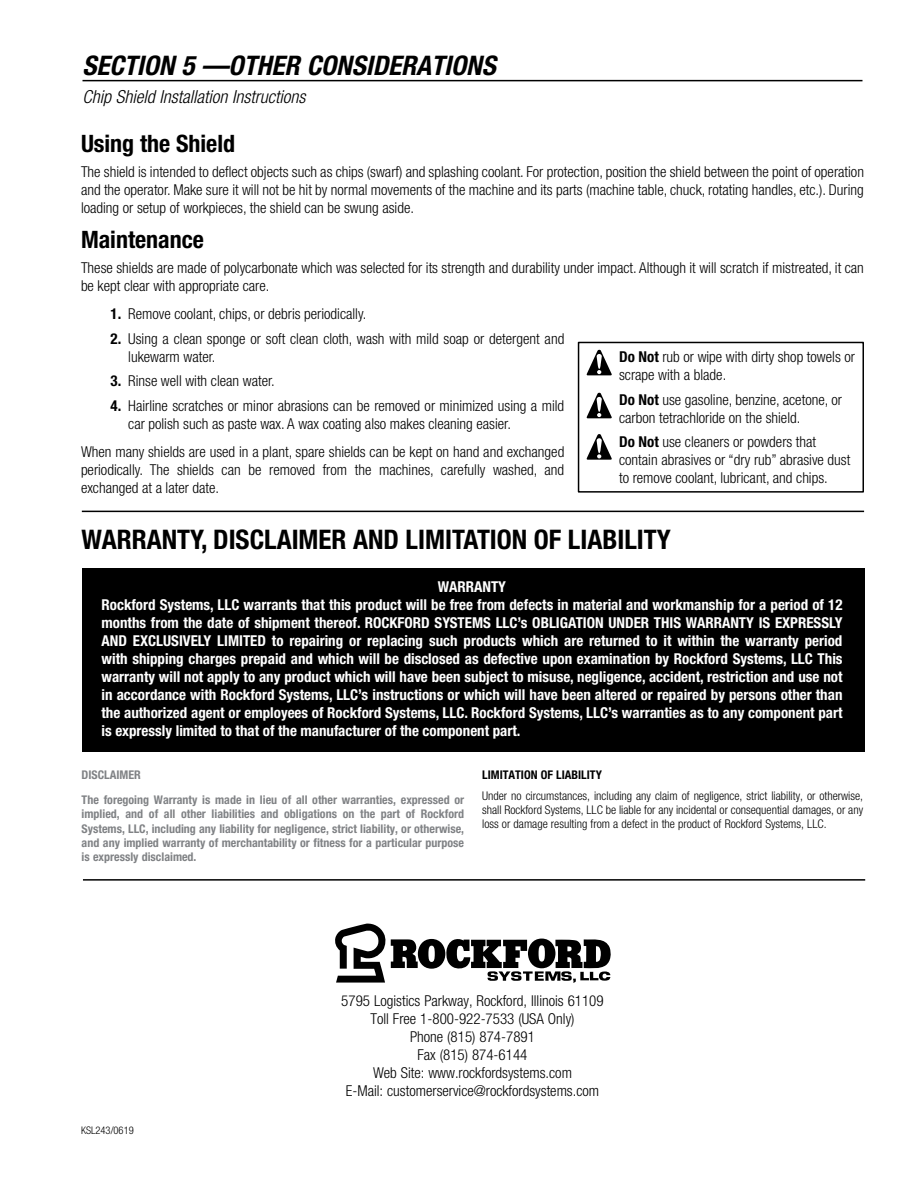
<style>
.page{position:relative;width:918px;height:1188px;background:#fff}
.page>*{position:absolute;margin:0;border:0;box-sizing:border-box;transform-origin:0 0}
.t1{font:700 condensed 27px "Helvetica Neue LT Std";color:#000}
.t2{font:italic 700 condensed 27px "Helvetica Neue LT Std";color:#000}
.t3{font:700 condensed 24px "Helvetica Neue LT Std";color:#000}
.t4{font:italic 300 condensed 18px "Helvetica Neue LT Std";color:#000}
.t5{font:300 condensed 15px/18px "Helvetica Neue LT Std";color:#000}
.t6{font:700 condensed 15px/18px "Helvetica Neue LT Std";color:#fff}
.t7{font:700 condensed 12px/14.4px "Helvetica Neue LT Std";color:#808285}
.t8{font:300 condensed 12px/14.4px "Helvetica Neue LT Std";color:#000;text-align:justify}
.t9{font:700 condensed 12px "Helvetica Neue LT Std";color:#000}
.t10{font:300 condensed 10.5px "Helvetica Neue LT Std";color:#000}
.s1{font-weight:700}
</style>
<div class="page">
<hr style="left:82px;top:80px;width:780px;height:1px;background:#000">
<div style="left:578px;top:342px;width:286px;height:151px;border:2px solid #000"></div>
<svg style="left:586px;top:350px;width:26px;height:25px"></svg>
<svg style="left:586px;top:393px;width:26px;height:25px"></svg>
<svg style="left:586px;top:434px;width:26px;height:26px"></svg>
<div style="left:82px;top:568px;width:783px;height:183px;background:#000"></div>
<hr style="left:82px;top:511px;width:782px;height:1px;background:#000">
<hr style="left:83px;top:879px;width:782px;height:2px;background:#000">
<svg style="left:335px;top:923px;width:276px;height:60px"></svg>
<h1 class="t2" style="left:82px;top:49px;width:415px">SECTION 5 —OTHER CONSIDERATIONS</h1>
<p class="t4" style="left:82px;top:86px;width:225px">Chip Shield Installation Instructions</p>
<h2 class="t3" style="left:81px;top:129px;width:156px">Using the Shield</h2>
<p class="t5" style="left:81px;top:162px;width:785px;text-align:justify">The shield is intended to deflect objects such as chips (swarf) and splashing coolant. For protection, position the shield between the point of operation and the operator. Make sure it will not be hit by normal movements of the machine and its parts (machine table, chuck, rotating handles, etc.). During loading or setup of workpieces, the shield can be swung aside.</p>
<h2 class="t3" style="left:81px;top:225px;width:125px">Maintenance</h2>
<p class="t5" style="left:81px;top:259px;width:784px">These shields are made of polycarbonate which was selected for its strength and durability under impact. Although it will scratch if mistreated, it can be kept clear with appropriate care.</p>
<p class="t5" style="left:111px;top:305px;width:257px"><span class="s1">1.</span> Remove coolant, chips, or debris periodically.</p>
<p class="t5" style="left:128px;top:329px;width:438px;text-indent:-18px"><span class="s1">2.</span> Using a clean sponge or soft clean cloth, wash with mild soap or detergent and lukewarm water.</p>
<p class="t5" style="left:111px;top:372px;width:166px"><span class="s1">3.</span> Rinse well with clean water.</p>
<p class="t5" style="left:128px;top:396px;width:438px;text-indent:-18px"><span class="s1">4.</span> Hairline scratches or minor abrasions can be removed or minimized using a mild car polish such as paste wax. A wax coating also makes cleaning easier.</p>
<p class="t5" style="left:81px;top:442px;width:485px;text-align:justify">When many shields are used in a plant, spare shields can be kept on hand and exchanged periodically. The shields can be removed from the machines, carefully washed, and exchanged at a later date.</p>
<p class="t5" style="left:619px;top:347px;width:237px"><span class="s1">Do Not</span> rub or wipe with dirty shop towels or scrape with a blade.</p>
<p class="t5" style="left:619px;top:390px;width:224px"><span class="s1">Do Not</span> use gasoline, benzine, acetone, or carbon tetrachloride on the shield.</p>
<p class="t5" style="left:619px;top:433px;width:233px"><span class="s1">Do Not</span> use cleaners or powders that contain abrasives or “dry rub” abrasive dust to remove coolant, lubricant, and chips.</p>
<h1 class="t1" style="left:82px;top:523px;width:591px">WARRANTY, DISCLAIMER AND LIMITATION OF LIABILITY</h1>
<p class="t6" style="left:102px;top:578px;width:743px;text-indent:336px">WARRANTY<br>Rockford Systems, LLC warrants that this product will be free from defects in material and workmanship for a period of 12 months from the date of shipment thereof. ROCKFORD SYSTEMS LLC’s OBLIGATION UNDER THIS WARRANTY IS EXPRESSLY AND EXCLUSIVELY LIMITED to repairing or replacing such products which are returned to it within the warranty period with shipping charges prepaid and which will be disclosed as defective upon examination by Rockford Systems, LLC This warranty will not apply to any product which will have been subject to misuse, negligence, accident, restriction and use not in accordance with Rockford Systems, LLC’s instructions or which will have been altered or repaired by persons other than the authorized agent or employees of Rockford Systems, LLC. Rockford Systems, LLC’s warranties as to any component part is expressly limited to that of the manufacturer of the component part.</p>
<p class="t7" style="left:82px;top:763px;width:384px;line-height:24.5px">DISCLAIMER<br>The foregoing Warranty is made in lieu of all other warranties, expressed or</p>
<p class="t7" style="left:82px;top:806px;width:384px;text-align:justify">implied, and of all other liabilities and obligations on the part of Rockford Systems, LLC, including any liability for negligence, strict liability, or otherwise, and any implied warranty of merchantability or fitness for a particular purpose is expressly disclaimed.</p>
<p class="t9" style="left:482px;top:768px;width:121px">LIMITATION OF LIABILITY</p>
<p class="t8" style="left:482px;top:788px;width:383px">Under no circumstances, including any claim of negligence, strict liability, or otherwise, shall Rockford Systems, LLC be liable for any incidental or consequential damages, or any loss or damage resulting from a defect in the product of Rockford Systems, LLC.</p>
<p class="t10" style="left:81px;top:1124px;width:54px">KSL243/0619</p>
<p class="t5" style="left:341px;top:992px;width:264px;text-align:center">5795 Logistics Parkway, Rockford, Illinois 61109<br>Toll Free 1-800-922-7533 (USA Only)<br>Phone (815) 874-7891<br>Fax (815) 874-6144<br>Web Site: www.rockfordsystems.com<br>E-Mail: customerservice@rockfordsystems.com</p>
</div>
